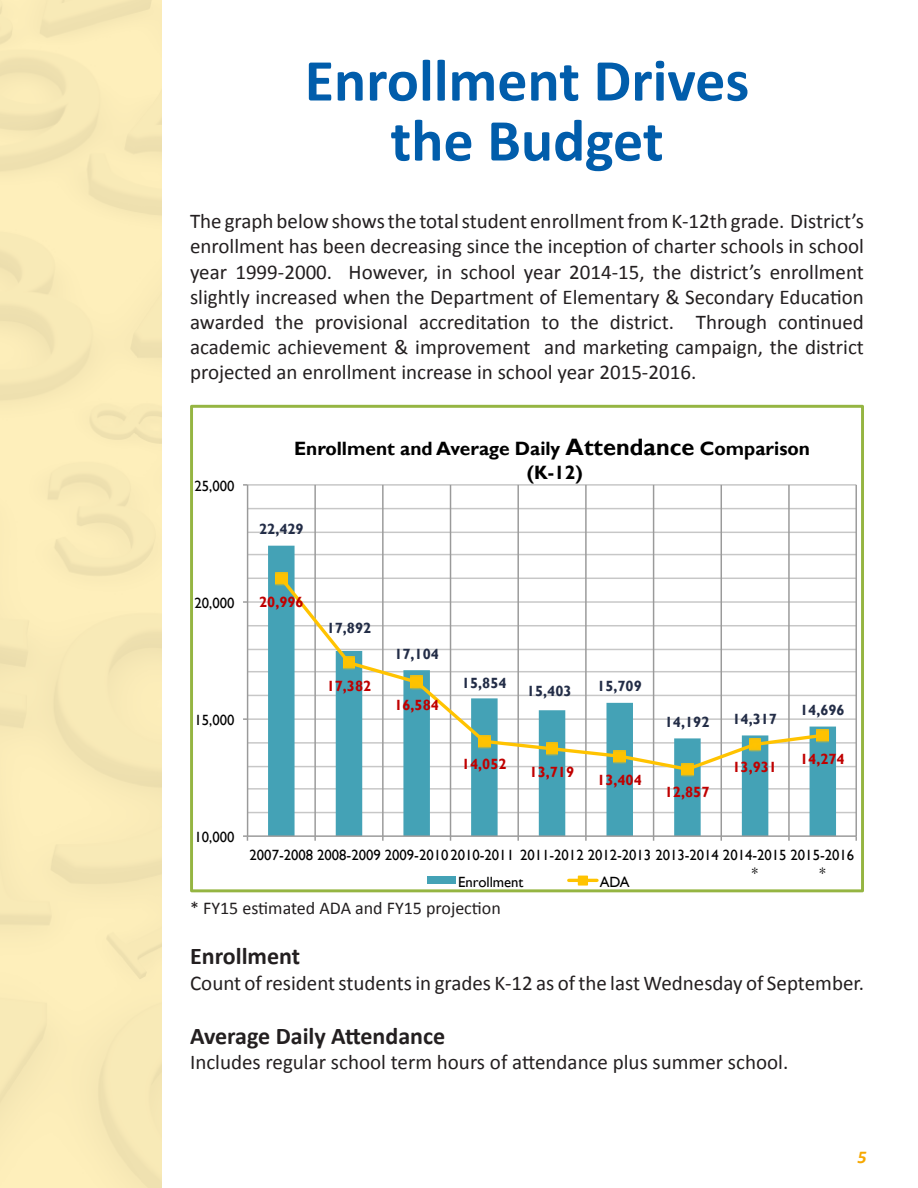
<style>
.page{position:relative;width:918px;height:1188px;background:#fff}
.page>*{position:absolute;margin:0;border:0;box-sizing:border-box;transform-origin:0 0}
.t1{font:700 60px "Calibri";color:#015dab}
.Body_Copy_heading{font:700 24px "Calibri";color:#231f20}
.Body_Copy{font:21px/25.2px "Calibri";color:#231f20;text-align:justify}
.t2{font:700 19.2px/23.7px "Gill Sans";color:#000;text-align:center}
.Body_Copy-2{font:18px "Calibri";color:#231f20}
.Body_Copy-3{font:italic 700 18px "Calibri";color:#f6a800}
.t3{font:14.85px/17.9px "Gill Sans";color:#000}
.t4{font:700 14.85px "Gill Sans";color:#232d47}
.t5{font:700 14.85px "Gill Sans";color:#c00000}
.s1{font-size:23.7px}
</style>
<div class="page">
<div style="left:0;top:0;width:162px;height:1188px;background:#feefbb"></div>
<hr style="left:247px;top:812px;width:609px;height:1px;background:#c7c7c7">
<hr style="left:247px;top:788px;width:609px;height:2px;background:#c7c7c7">
<hr style="left:247px;top:766px;width:609px;height:1px;background:#c7c7c7">
<hr style="left:247px;top:742px;width:609px;height:2px;background:#c7c7c7">
<hr style="left:247px;top:718px;width:609px;height:2px;background:#c7c7c7">
<hr style="left:247px;top:695px;width:609px;height:1px;background:#c7c7c7">
<hr style="left:247px;top:671px;width:609px;height:1px;background:#c7c7c7">
<hr style="left:247px;top:649px;width:609px;height:1px;background:#c7c7c7">
<hr style="left:247px;top:625px;width:609px;height:1px;background:#c7c7c7">
<hr style="left:247px;top:601px;width:609px;height:2px;background:#c7c7c7">
<hr style="left:247px;top:578px;width:609px;height:1px;background:#c7c7c7">
<hr style="left:247px;top:554px;width:609px;height:1px;background:#c7c7c7">
<hr style="left:247px;top:532px;width:609px;height:1px;background:#c7c7c7">
<hr style="left:247px;top:508px;width:609px;height:1px;background:#c7c7c7">
<hr style="left:247px;top:484px;width:609px;height:2px;background:#c7c7c7">
<hr style="left:314px;top:485px;width:2px;height:351px;background:#9a9a9a">
<hr style="left:382px;top:485px;width:2px;height:351px;background:#9a9a9a">
<hr style="left:450px;top:485px;width:1px;height:351px;background:#9a9a9a">
<hr style="left:517px;top:485px;width:2px;height:351px;background:#9a9a9a">
<hr style="left:585px;top:485px;width:2px;height:351px;background:#9a9a9a">
<hr style="left:653px;top:485px;width:1px;height:351px;background:#9a9a9a">
<hr style="left:721px;top:485px;width:1px;height:351px;background:#9a9a9a">
<hr style="left:788px;top:485px;width:2px;height:351px;background:#9a9a9a">
<hr style="left:855px;top:485px;width:2px;height:351px;background:#9a9a9a">
<svg style="left:268px;top:546px;width:568px;height:289px"></svg>
<hr style="left:247px;top:485px;width:1px;height:351px;background:#9a9a9a">
<hr style="left:248px;top:835px;width:608px;height:2px;background:#9a9a9a">
<svg style="left:243px;top:835px;width:5px;height:6px"></svg>
<svg style="left:277px;top:574px;width:549px;height:200px"></svg>
<svg style="left:275px;top:572px;width:12px;height:13px"></svg>
<svg style="left:343px;top:657px;width:12px;height:13px"></svg>
<svg style="left:411px;top:676px;width:12px;height:13px"></svg>
<img style="left:478px;top:735px;width:12px;height:14px">
<svg style="left:546px;top:743px;width:12px;height:13px"></svg>
<svg style="left:614px;top:750px;width:12px;height:13px"></svg>
<img style="left:682px;top:763px;width:11px;height:14px">
<svg style="left:749px;top:738px;width:12px;height:13px"></svg>
<img style="left:817px;top:729px;width:12px;height:14px">
<div style="left:427px;top:877px;width:28px;height:7px;background:#44a2b6"></div>
<hr style="left:569px;top:879px;width:28px;height:3px;background:#ffc300">
<div style="left:579px;top:876px;width:8px;height:9px;background:#ffc300"></div>
<div style="left:578px;top:876px;width:10px;height:10px;border:1px solid #ffc300"></div>
<div style="left:190px;top:405px;width:674px;height:487px;border:3px solid #95b542"></div>
<p class="t1" style="left:305px;top:42px;width:446px">Enrollment Drives</p>
<p class="t1" style="left:390px;top:102px;width:275px">the Budget</p>
<p class="Body_Copy" style="left:190px;top:209px;width:675px">The graph below shows the total student enrollment from K-12th grade. District’s enrollment has been decreasing since the inception of charter schools in school year 1999-2000. However, in school year 2014-15, the district’s enrollment slightly increased when the Department of Elementary &amp; Secondary Education awarded the provisional accreditation to the district. Through continued academic achievement &amp; improvement and marketing campaign, the district projected an enrollment increase in school year 2015-2016.</p>
<p class="t3" style="left:194px;top:477px;width:42px">25,000</p>
<p class="t2" style="left:294px;top:438px;width:518px">Enrollment and Average Daily <span class="s1">Attendance</span> Comparison (K-12)</p>
<p class="t4" style="left:259px;top:520px;width:46px">22,429</p>
<p class="t3" style="left:194px;top:594px;width:42px">20,000</p>
<p class="t3" style="left:194px;top:711px;width:42px">15,000</p>
<p class="t3" style="left:194px;top:828px;width:42px">10,000</p>
<p class="t5" style="left:259px;top:593px;width:46px">20,996</p>
<p class="t4" style="left:327px;top:619px;width:46px">17,892</p>
<p class="t5" style="left:327px;top:677px;width:46px">17,382</p>
<p class="t4" style="left:394px;top:645px;width:46px">17,104</p>
<p class="t5" style="left:394px;top:696px;width:46px">16,584</p>
<p class="t4" style="left:462px;top:674px;width:46px">15,854</p>
<p class="t4" style="left:527px;top:682px;width:46px">15,403</p>
<p class="t4" style="left:597px;top:677px;width:46px">15,709</p>
<p class="t5" style="left:462px;top:755px;width:46px">14,052</p>
<p class="t5" style="left:530px;top:763px;width:46px">13,719</p>
<p class="t5" style="left:597px;top:771px;width:46px">13,404</p>
<p class="t4" style="left:665px;top:713px;width:46px">14,192</p>
<p class="t4" style="left:732px;top:710px;width:46px">14,317</p>
<p class="t5" style="left:665px;top:783px;width:46px">12,857</p>
<p class="t5" style="left:732px;top:758px;width:46px">13,931</p>
<p class="t4" style="left:800px;top:701px;width:46px">14,696</p>
<p class="t5" style="left:800px;top:750px;width:46px">14,274</p>
<p class="t3" style="left:752px;top:847px;width:104px;text-indent:-502px">2007-2008 2008-2009 2009-2010 2010-2011 2011-2012 2012-2013 2013-2014 2014-2015 2015-2016 *</p>
<p class="t3" style="left:819px;top:864px;width:8px">*</p>
<p class="t3" style="left:458px;top:873px;width:67px">Enrollment</p>
<p class="t3" style="left:600px;top:873px;width:31px">ADA</p>
<p class="Body_Copy-2" style="left:190px;top:897px;width:312px">* FY15 estimated ADA and FY15 projection</p>
<p class="Body_Copy_heading" style="left:190px;top:941px;width:112px">Enrollment</p>
<p class="Body_Copy" style="left:190px;top:970px;width:675px">Count of resident students in grades K-12 as of the last Wednesday of September.</p>
<p class="Body_Copy_heading" style="left:190px;top:1020px;width:257px">Average Daily Attendance</p>
<p class="Body_Copy" style="left:190px;top:1049px;width:600px">Includes regular school term hours of attendance plus summer school.</p>
<p class="Body_Copy-3" style="left:857px;top:1146px;width:11px">5</p>
</div>
